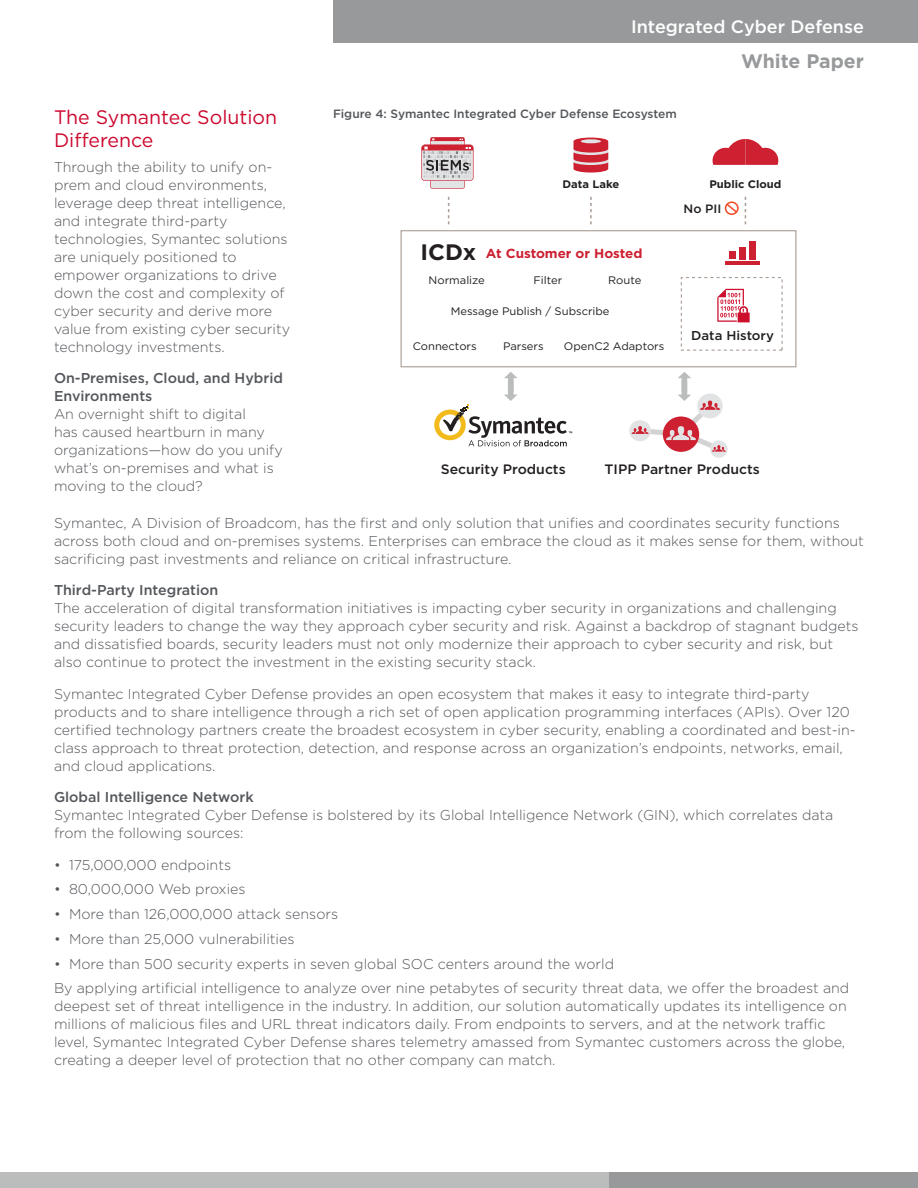
<style>
.page{position:relative;width:918px;height:1188px;background:#fff}
.page>*{position:absolute;margin:0;border:0;box-sizing:border-box;transform-origin:0 0}
.Body_Head{font:19.5px/23.4px "Gotham";color:#cc092f}
.t1{font:700 19.5px "Gotham";color:#97999b}
.t2{font:500 18px "Gotham";color:#fff}
.Body_Text{font:300 14.25px/18px "Gotham";color:#53565a}
.Body_Subhead_Medium{font:500 14.25px/18px "Gotham";color:#53565a}
.t3{font:500 13.65px "Gotham";color:#231f20}
.t4{font:700 13.05px "Gotham";color:#cd2031}
.t5{font:500 12.9px "Gotham";color:#231f20}
.t6{font:500 12.15px "Gotham";color:#231f20}
.Figure_Caption{font:500 12px "Gotham";color:#53565a}
.t7{font:10.95px "Gotham";color:#231f20}
.t8{font:700 10.95px "Gotham";color:#231f20}
.s1{font-size:22.35px;color:#231f20}
</style>
<div class="page">
<div style="left:0;top:1172px;width:707px;height:16px;background:#bbbcbc"></div>
<div style="left:609px;top:1172px;width:309px;height:16px;background:#97999b"></div>
<div style="left:333px;top:0;width:585px;height:43px;background:#97999b"></div>
<svg style="left:574px;top:137px;width:34px;height:36px"></svg>
<svg style="left:448px;top:197px;width:1px;height:27px"></svg>
<svg style="left:590px;top:197px;width:2px;height:27px"></svg>
<svg style="left:745px;top:197px;width:1px;height:27px"></svg>
<div style="left:401px;top:230px;width:395px;height:137px;border:1px solid #aa9e97"></div>
<div style="left:725px;top:201px;width:14px;height:14px;border:2px solid #f04c26;border-radius:50%"></div>
<svg style="left:725px;top:202px;width:13px;height:12px"></svg>
<div style="left:681px;top:277px;width:102px;height:74px;border:1px dashed #aa9e97"></div>
<hr style="left:725px;top:261px;width:35px;height:3px;background:#cd2031">
<div style="left:729px;top:251px;width:7px;height:8px;background:#cd2031"></div>
<div style="left:739px;top:247px;width:7px;height:12px;background:#cd2031"></div>
<div style="left:749px;top:241px;width:7px;height:18px;background:#cd2031"></div>
<svg style="left:713px;top:139px;width:65px;height:26px"></svg>
<svg style="left:629px;top:372px;width:99px;height:86px"></svg>
<svg style="left:434px;top:372px;width:138px;height:74px"></svg>
<svg style="left:717px;top:289px;width:33px;height:33px"></svg>
<svg style="left:421px;top:137px;width:53px;height:52px;background:#ceaeb2"></svg>
<p class="Body_Head" style="left:54px;top:105px;width:225px">The Symantec Solution<br>Difference</p>
<p class="Body_Text" style="left:54px;top:157px;width:238px">Through the ability to unify on&shy;prem and cloud environments, leverage deep threat intelligence, and integrate third-party technologies, Symantec solutions are uniquely positioned to empower organizations to drive down the cost and complexity of cyber security and derive more value from existing cyber security technology investments.</p>
<p class="Body_Subhead_Medium" style="left:54px;top:369px;width:231px">On-Premises, Cloud, and Hybrid<br>Environments</p>
<p class="Body_Text" style="left:54px;top:405px;width:230px">An overnight shift to digital<br>has caused heartburn in many organizations—how do you unify what’s on-premises and what is moving to the cloud?</p>
<p class="t2" style="left:631px;top:15px;width:234px">Integrated Cyber Defense</p>
<h1 class="t1" style="left:741px;top:48px;width:124px">White Paper</h1>
<p class="Figure_Caption" style="left:333px;top:106px;width:345px">Figure 4: Symantec Integrated Cyber Defense Ecosystem</p>
<p class="t8" style="left:563px;top:177px;width:58px">Data Lake</p>
<p class="t8" style="left:709px;top:177px;width:74px">Public Cloud</p>
<p class="t6" style="left:684px;top:201px;width:39px">No PII</p>
<p class="t4" style="left:421px;top:245px;width:224px"><span class="s1">ICDx</span> At Customer or Hosted</p>
<p class="t7" style="left:429px;top:273px;width:58px">Normalize</p>
<p class="t7" style="left:534px;top:273px;width:30px">Filter</p>
<p class="t7" style="left:608px;top:273px;width:35px">Route</p>
<p class="t7" style="left:451px;top:304px;width:160px">Message Publish / Subscribe</p>
<p class="t7" style="left:413px;top:339px;width:65px">Connectors</p>
<p class="t7" style="left:503px;top:339px;width:42px">Parsers</p>
<p class="t7" style="left:564px;top:339px;width:102px">OpenC2 Adaptors</p>
<p class="t5" style="left:691px;top:327px;width:84px">Data History</p>
<p class="t3" style="left:441px;top:460px;width:127px">Security Products</p>
<p class="t3" style="left:605px;top:460px;width:157px">TIPP Partner Products</p>
<p class="Body_Text" style="left:54px;top:513px;width:812px">Symantec, A Division of Broadcom, has the first and only solution that unifies and coordinates security functions across both cloud and on-premises systems. Enterprises can embrace the cloud as it makes sense for them, without sacrificing past investments and reliance on critical infrastructure.</p>
<p class="Body_Subhead_Medium" style="left:54px;top:581px;width:166px">Third-Party Integration</p>
<p class="Body_Text" style="left:54px;top:599px;width:806px">The acceleration of digital transformation initiatives is impacting cyber security in organizations and challenging security leaders to change the way they approach cyber security and risk. Against a backdrop of stagnant budgets and dissatisfied boards, security leaders must not only modernize their approach to cyber security and risk, but also continue to protect the investment in the existing security stack.</p>
<p class="Body_Text" style="left:54px;top:684px;width:803px">Symantec Integrated Cyber Defense provides an open ecosystem that makes it easy to integrate third-party products and to share intelligence through a rich set of open application programming interfaces (APIs). Over 120 certified technology partners create the broadest ecosystem in cyber security, enabling a coordinated and best-in&shy;class approach to threat protection, detection, and response across an organization’s endpoints, networks, email, and cloud applications.</p>
<p class="Body_Subhead_Medium" style="left:54px;top:788px;width:201px">Global Intelligence Network</p>
<p class="Body_Text" style="left:54px;top:806px;width:781px">Symantec Integrated Cyber Defense is bolstered by its Global Intelligence Network (GIN), which correlates data from the following sources:</p>
<p class="Body_Text" style="left:54px;top:855px;width:179px">• 175,000,000 endpoints</p>
<p class="Body_Text" style="left:54px;top:880px;width:193px">• 80,000,000 Web proxies</p>
<p class="Body_Text" style="left:54px;top:905px;width:286px">• More than 126,000,000 attack sensors</p>
<p class="Body_Text" style="left:54px;top:929px;width:242px">• More than 25,000 vulnerabilities</p>
<p class="Body_Text" style="left:54px;top:954px;width:562px">• More than 500 security experts in seven global SOC centers around the world</p>
<p class="Body_Text" style="left:54px;top:979px;width:797px">By applying artificial intelligence to analyze over nine petabytes of security threat data, we offer the broadest and deepest set of threat intelligence in the industry. In addition, our solution automatically updates its intelligence on millions of malicious files and URL threat indicators daily. From endpoints to servers, and at the network traffic level, Symantec Integrated Cyber Defense shares telemetry amassed from Symantec customers across the globe, creating a deeper level of protection that no other company can match.</p>
</div>
